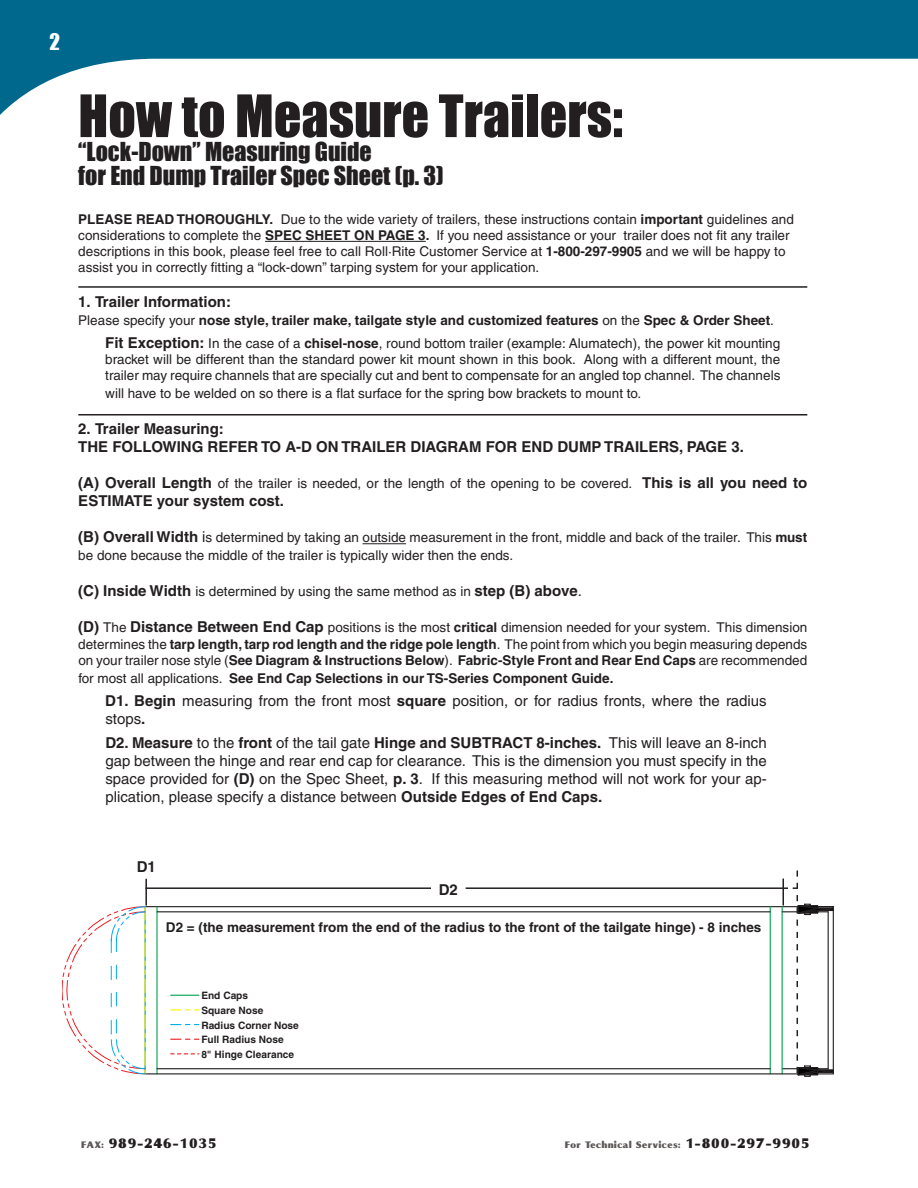
<style>
.page{position:relative;width:918px;height:1188px;background:#fff}
.page>*{position:absolute;margin:0;border:0;box-sizing:border-box;transform-origin:0 0}
.t1{font:54px "Impact";color:#231f20}
.t2{font:24px/24px "Impact";color:#231f20}
.t3{font:21px "Impact";color:#fff}
.t4{font:15px/18px "Helvetica";color:#231f20}
.t5{font:700 15px "Helvetica";color:#231f20}
.t6{font:13.5px/16.2px "Helvetica";color:#231f20}
.t7{font:700 13.5px "Helvetica";color:#231f20}
.t8{font:900 13.5px "Omni";letter-spacing:.025em;color:#231f20}
.t9{font:700 10.2px/14.7px "Helvetica";color:#231f20}
.t10{font:900 9px "Omni";letter-spacing:.01em;color:#5c5857}
.s1{font-weight:700}
.s2{font-weight:400}
.s3{font-weight:700;font-size:15px}
.s4{font-size:15px}
.s5{font-size:9px;color:#5c5857}
.s6{font-size:13.5px;color:#231f20}
</style>
<div class="page">
<svg style="left:0;top:0;width:917px;height:416px"></svg>
<svg style="left:917px;top:0;width:1px;height:59px"></svg>
<hr style="left:265px;top:241px;width:161px;height:1px;background:#231f20">
<hr style="left:78px;top:286px;width:729px;height:2px;background:#231f20">
<hr style="left:78px;top:414px;width:729px;height:2px;background:#231f20">
<hr style="left:363px;top:543px;width:43px;height:1px;background:#231f20">
<svg style="left:146px;top:906px;width:631px;height:169px"></svg>
<svg style="left:62px;top:906px;width:84px;height:169px"></svg>
<svg style="left:171px;top:1009px;width:28px;height:1px"></svg>
<hr style="left:145px;top:887px;width:638px;height:2px;background:#231f20">
<hr style="left:145px;top:879px;width:2px;height:27px;background:#231f20">
<div style="left:432px;top:878px;width:33px;height:23px;background:#fff"></div>
<svg style="left:777px;top:871px;width:57px;height:206px"></svg>
<p class="t3" style="left:49px;top:25px;width:12px">2</p>
<p class="t1" style="left:78px;top:74px;width:546px">How to Measure Trailers:</p>
<p class="t2" style="left:78px;top:139px;width:367px">“Lock-Down” Measuring Guide<br>for End Dump Trailer Spec Sheet (p. 3)</p>
<p class="t6" style="left:78px;top:211px;width:717px"><span class="s1">PLEASE READ THOROUGHLY.</span> Due to the wide variety of trailers, these instructions contain <span class="s1">important</span> guidelines and considerations to complete the <span class="s1">SPEC SHEET ON PAGE 3.</span> If you need assistance or your trailer does not fit any trailer descriptions in this book, please feel free to call Roll·Rite Customer Service at <span class="s1">1-800-297-9905</span> and we will be happy to assist you in correctly fitting a “lock-down” tarping system for your application.</p>
<p class="t5" style="left:78px;top:292px;width:154px">1. Trailer Information:</p>
<p class="t7" style="left:78px;top:312px;width:697px"><span class="s2">Please specify your</span> nose style, trailer make, tailgate style and customized features <span class="s2">on the</span> Spec &amp; Order Sheet<span class="s2">.</span></p>
<p class="t6" style="left:105px;top:335px;width:677px;text-align:justify"><span class="s3">Fit Exception:</span> In the case of a <span class="s1">chisel-nose</span>, round bottom trailer (example: Alumatech), the power kit mounting bracket will be different than the standard power kit mount shown in this book. Along with a different mount, the trailer may require channels that are specially cut and bent to compensate for an angled top channel. The channels</p>
<p class="t6" style="left:105px;top:386px;width:537px">will have to be welded on so there is a flat surface for the spring bow brackets to mount to.</p>
<p class="t5" style="left:78px;top:420px;width:147px">2. Trailer Measuring:</p>
<p class="t5" style="left:78px;top:438px;width:667px">THE FOLLOWING REFER TO A-D ON TRAILER DIAGRAM FOR END DUMP TRAILERS, PAGE 3.</p>
<p class="t6" style="left:78px;top:476px;width:731px"><span class="s3">(A) Overall Length</span> of the trailer is needed, or the length of the opening to be covered. <span class="s3">This is all you need to</span></p>
<p class="t5" style="left:78px;top:492px;width:207px">ESTIMATE your system cost.</p>
<p class="t6" style="left:78px;top:529px;width:731px;line-height:18px"><span class="s3">(B) Overall Width</span> <span class="s4">i</span>s determined by taking an outside measurement in the front, middle and back of the trailer. This <span class="s1">must </span>be done because the middle of the trailer is typically wider then the ends.</p>
<p class="t6" style="left:78px;top:584px;width:505px"><span class="s3">(C) Inside Width</span> is determined by using the same method as in <span class="s3">step (B) above</span><span class="s4">.</span></p>
<p class="t6" style="left:78px;top:620px;width:731px;text-align:justify"><span class="s3">(D)</span> The <span class="s3">Distance Between End Cap</span> positions is the most <span class="s1">critical</span> dimension needed for your system. This dimension determines the <span class="s1">tarp length, tarp rod length and the ridge pole length</span>. The point from which you begin measuring depends on your trailer nose style (<span class="s1">See Diagram &amp; Instructions Below</span>). <span class="s1">Fabric-Style Front and Rear End Caps</span> are recommended</p>
<p class="t7" style="left:78px;top:670px;width:537px"><span class="s2">for most all applications.</span> See End Cap Selections in our TS-Series Component Guide.</p>
<p class="t4" style="left:105px;top:692px;width:663px"><span class="s1">D1. Begin</span> measuring from the front most <span class="s1">square</span> position, or for radius fronts, where the radius stops<span class="s1">.</span></p>
<p class="t4" style="left:105px;top:733px;width:663px;text-align:justify"><span class="s1">D2. Measure</span> to the <span class="s1">front</span> of the tail gate <span class="s1">Hinge and SUBTRACT 8-inches.</span> This will leave an 8-inch gap between the hinge and rear end cap for clearance. This is the dimension you must specify in the space provided for <span class="s1">(D)</span> on the Spec Sheet, <span class="s1">p. 3</span>. If this measuring method will not work for your ap&shy;plication, please specify a distance between <span class="s1">Outside Edges of End Caps.</span></p>
<p class="t5" style="left:137px;top:858px;width:21px">D1</p>
<p class="t5" style="left:439px;top:881px;width:21px">D2</p>
<p class="t7" style="left:166px;top:919px;width:597px">D2 = (the measurement from the end of the radius to the front of the tailgate hinge) - 8 inches</p>
<p class="t9" style="left:201px;top:988px;width:48px">End Caps</p>
<p class="t9" style="left:201px;top:1018px;width:99px">Radius Corner Nose</p>
<p class="t9" style="left:201px;top:1003px;width:64px">Square Nose</p>
<p class="t9" style="left:201px;top:1032px;width:94px">Full Radius Nose<br>8" Hinge Clearance</p>
<p class="t8" style="left:81px;top:1134px;width:138px"><span class="s5">FAX:</span> 989-246-1035</p>
<p class="t10" style="left:565px;top:1139px;width:247px">For Technical Services: <span class="s6">1-800-297-9905</span></p>
</div>
